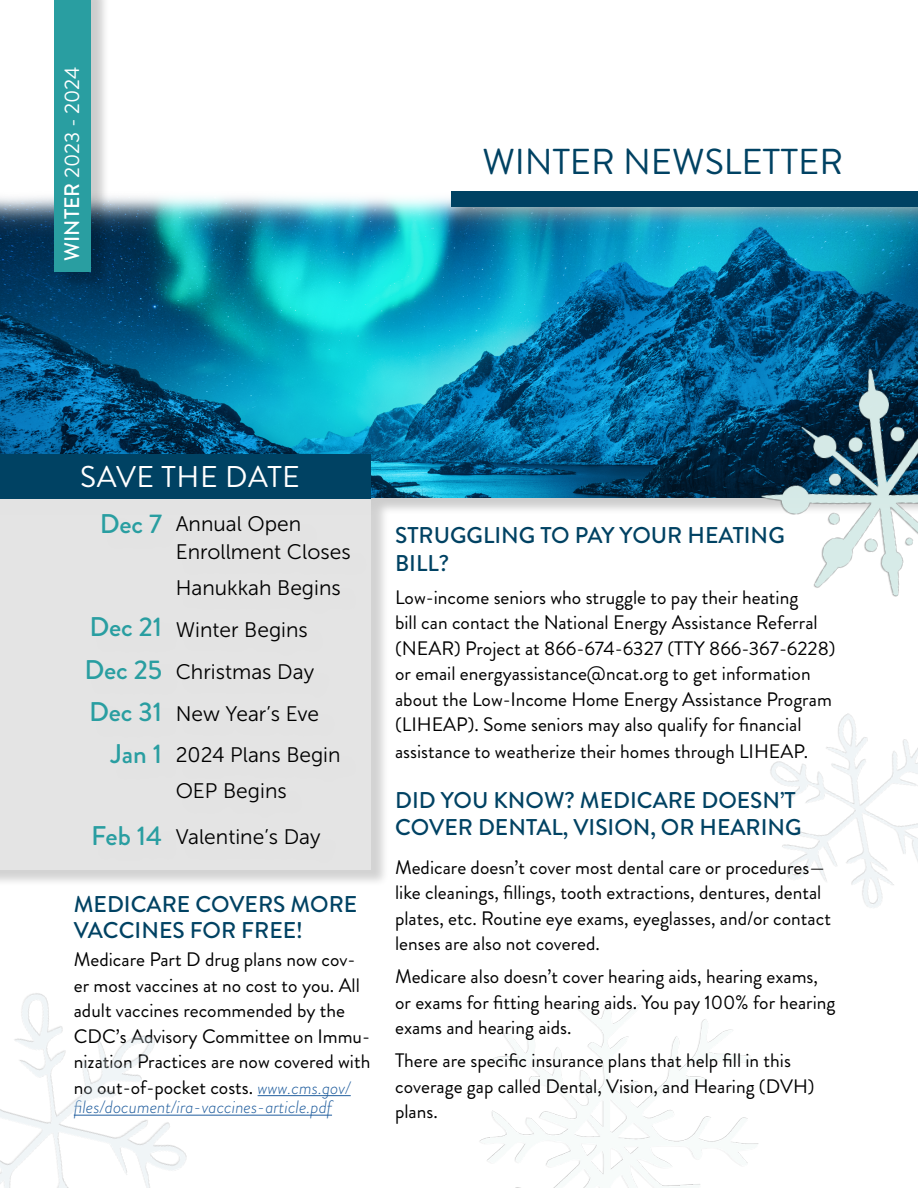
<style>
.page{position:relative;width:918px;height:1188px;background:#fff}
.page>*{position:absolute;margin:0;border:0;box-sizing:border-box;transform-origin:0 0}
.t1{font:36px "Brandon Grotesque";color:#004263}
.t2{font:30px "Brandon Grotesque";letter-spacing:.02em;color:#fff}
.t3{font:500 27px/42.3px "Brandon Grotesque";color:#299ea1;text-align:right}
.t4{font:500 22.8px/27.3px "Brandon Grotesque";color:#004263}
.t5{font:21px/42px "Museo Sans 300";color:#000}
.t6{font:21px "Brandon Grotesque";color:#fff}
.t7{font:19.5px/25.5px "Brandon Grotesque";color:#000}
.t8{font:italic 300 18px "Brandon Grotesque";color:#215e9e}
.s1{font-weight:500}
.s2{font-weight:300;font-style:italic;font-size:18px;color:#215e9e}
</style>
<div class="page">
<img style="left:862px;top:887px;width:21px;height:21px">
<img style="left:479px;top:1004px;width:280px;height:184px">
<div style="left:0;top:194px;width:918px;height:693px;background:#000;opacity:.2"></div>
<img style="left:0;top:194px;width:918px;height:304px">
<div style="left:0;top:492px;width:371px;height:377px;background:#e6e6e6"></div>
<div style="left:0;top:454px;width:371px;height:44px;background:#004263"></div>
<hr style="left:258px;top:1095px;width:93px;height:1px;background:#215e9e">
<hr style="left:74px;top:1115px;width:258px;height:1px;background:#215e9e">
<div style="left:57px;top:0;width:53px;height:290px;background:#000;opacity:.2"></div>
<div style="left:54px;top:0;width:36px;height:272px;background:#299ea1"></div>
<div style="left:451px;top:189px;width:467px;height:36px;background:#000;opacity:.2"></div>
<div style="left:452px;top:192px;width:466px;height:15px;background:#004263"></div>
<img style="left:734px;top:331px;width:184px;height:295px">
<img style="left:0;top:993px;width:237px;height:195px">
<p class="t6" style="left:58px;top:261px;width:195px;rotate:-90deg"><span class="s1">WINTER</span> 2023 - 2024</p>
<h1 class="t1" style="left:482px;top:137px;width:362px">WINTER NEWSLETTER</h1>
<h2 class="t2" style="left:80px;top:456px;width:221px">SAVE THE DATE</h2>
<h3 class="t3" style="left:100px;top:503px;width:64px">Dec 7</h3>
<p class="t5" style="left:176px;top:509px;width:176px;line-height:28.5px">Annual Open<br>Enrollment Closes</p>
<p class="t5" style="left:176px;top:566px;width:167px">Hanukkah Begins<br>Winter Begins<br>Christmas Day<br>New Year’s Eve<br>2024 Plans Begin</p>
<p class="t5" style="left:176px;top:770px;width:113px">OEP Begins</p>
<p class="t5" style="left:176px;top:816px;width:146px">Valentine’s Day</p>
<h3 class="t3" style="left:84px;top:606px;width:79px">Dec 21<br>Dec 25<br>Dec 31<br>Jan 1</h3>
<h3 class="t3" style="left:91px;top:815px;width:72px">Feb 14</h3>
<p class="t4" style="left:74px;top:892px;width:285px;line-height:25.5px">MEDICARE COVERS MORE<br>VACCINES FOR FREE!</p>
<p class="t7" style="left:74px;top:947px;width:298px">Medicare Part D drug plans now cov&shy;er most vaccines at no cost to you. All adult vaccines recommended by the CDC’s Advisory Committee on Immu&shy;nization Practices are now covered with no out-of-pocket costs. <span class="s2">www.cms.gov/</span></p>
<p class="t8" style="left:74px;top:1095px;width:260px">files/document/ira-vaccines-article.pdf</p>
<p class="t4" style="left:395px;top:522px;width:391px">STRUGGLING TO PAY YOUR HEATING<br>BILL?</p>
<p class="t7" style="left:395px;top:584px;width:442px">Low-income seniors who struggle to pay their heating<br>bill can contact the National Energy Assistance Referral (NEAR) Project at 866-674-6327 (TTY 866-367-6228) or email energyassistance@ncat.org to get information about the Low-Income Home Energy Assistance Program (LIHEAP). Some seniors may also qualify for financial assistance to weatherize their homes through LIHEAP.</p>
<p class="t4" style="left:395px;top:787px;width:408px">DID YOU KNOW? MEDICARE DOESN’T<br>COVER DENTAL, VISION, OR HEARING</p>
<p class="t7" style="left:395px;top:855px;width:437px">Medicare doesn’t cover most dental care or procedures— like cleanings, fillings, tooth extractions, dentures, dental plates, etc. Routine eye exams, eyeglasses, and/or contact lenses are also not covered.</p>
<p class="t7" style="left:395px;top:964px;width:442px">Medicare also doesn’t cover hearing aids, hearing exams, or exams for fitting hearing aids. You pay 100% for hearing exams and hearing aids.</p>
<p class="t7" style="left:395px;top:1048px;width:421px">There are specific insurance plans that help fill in this coverage gap called Dental, Vision, and Hearing (DVH) plans.</p>
</div>
